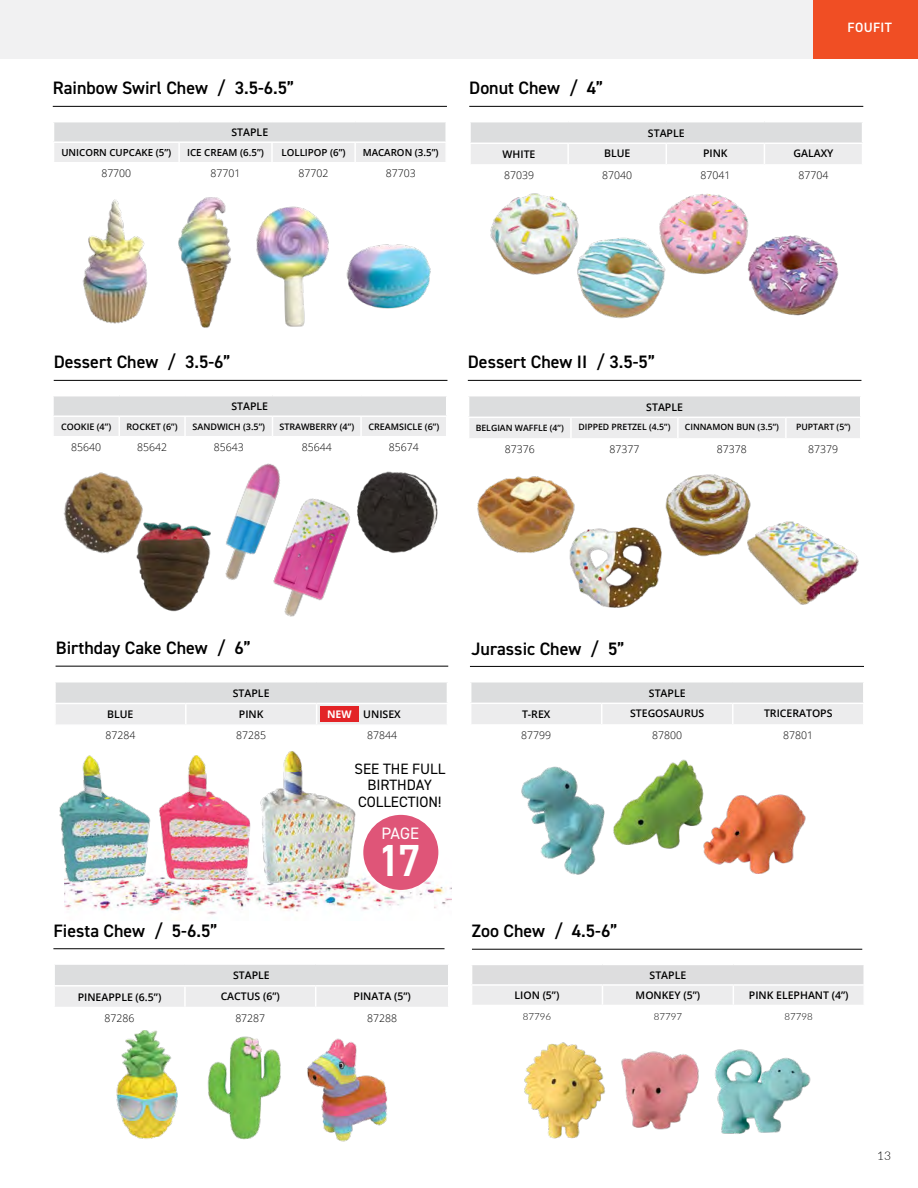
<style>
.page{position:relative;width:918px;height:1188px;background:#fff}
.page>*{position:absolute;margin:0;border:0;box-sizing:border-box;transform-origin:0 0}
.t1{font:600 45px "DIN2014";color:#fff}
.t2{font:600 18px "DIN2014";color:#000}
.t3{font:16.5px "DIN2014";color:#fff}
.t4{font:15px/16.5px "DIN2014";color:#000;text-align:center}
.t5{font:600 13.5px "DIN2014";letter-spacing:.025em;color:#fff}
.t6{font:300 12px "Lato";color:#000}
.t7{font:600 10.5px "Open Sans";color:#000}
.t8{font:300 10.5px "Open Sans";color:#000}
.t9{font:700 10.5px "Open Sans";color:#fff}
.t10{font:600 9.75px "Open Sans";color:#000}
.t11{font:300 9.75px "Lato";color:#000}
.t12{font:600 9px "Open Sans";color:#000}
.t13{font:600 8.7px "Open Sans";color:#000}
</style>
<div class="page">
<div style="left:0;top:0;width:814px;height:58px;background:#f1f1f2"></div>
<div style="left:813px;top:0;width:105px;height:58px;background:#f04e24"></div>
<svg style="left:53px;top:396px;width:393px;height:40px;background:#e5e6e7"></svg>
<hr style="left:54px;top:380px;width:393px;height:1px;background:#000">
<img style="left:63px;top:472px;width:80px;height:82px">
<img style="left:225px;top:463px;width:55px;height:117px">
<img style="left:360px;top:471px;width:78px;height:82px">
<img style="left:256px;top:487px;width:104px;height:130px">
<img style="left:132px;top:518px;width:79px;height:94px">
<img style="left:665px;top:474px;width:86px;height:83px">
<img style="left:572px;top:518px;width:94px;height:90px">
<img style="left:743px;top:503px;width:116px;height:102px">
<img style="left:477px;top:476px;width:100px;height:93px">
<hr style="left:468px;top:380px;width:393px;height:1px;background:#000">
<svg style="left:469px;top:396px;width:391px;height:42px;background:#e5e5e6"></svg>
<hr style="left:469px;top:106px;width:394px;height:1px;background:#000">
<svg style="left:470px;top:122px;width:392px;height:42px;background:#e5e5e6"></svg>
<img style="left:579px;top:237px;width:84px;height:82px">
<img style="left:655px;top:193px;width:93px;height:91px">
<img style="left:490px;top:193px;width:92px;height:89px">
<img style="left:741px;top:224px;width:98px;height:92px">
<svg style="left:54px;top:122px;width:392px;height:40px;background:#e5e5e6"></svg>
<hr style="left:53px;top:106px;width:394px;height:1px;background:#000">
<img style="left:82px;top:199px;width:55px;height:125px">
<img style="left:137px;top:197px;width:91px;height:131px">
<img style="left:228px;top:206px;width:101px;height:121px">
<img style="left:346px;top:244px;width:85px;height:65px">
<img style="left:65px;top:843px;width:386px;height:72px">
<hr style="left:56px;top:666px;width:392px;height:1px;background:#000">
<img style="left:59px;top:755px;width:115px;height:135px">
<img style="left:138px;top:755px;width:96px;height:133px">
<div style="left:363px;top:815px;width:75px;height:75px;background:#df5578;border-radius:50%"></div>
<hr style="left:470px;top:666px;width:394px;height:1px;background:#000">
<svg style="left:471px;top:682px;width:392px;height:42px;background:#e5e5e6"></svg>
<img style="left:627px;top:759px;width:70px;height:90px">
<img style="left:521px;top:766px;width:106px;height:109px">
<img style="left:697px;top:779px;width:109px;height:95px">
<hr style="left:472px;top:949px;width:390px;height:1px;background:#000">
<svg style="left:55px;top:965px;width:393px;height:42px;background:#e5e5e6"></svg>
<hr style="left:53px;top:948px;width:392px;height:1px;background:#000">
<img style="left:207px;top:1036px;width:74px;height:104px">
<img style="left:307px;top:1038px;width:81px;height:104px">
<img style="left:116px;top:1030px;width:62px;height:109px">
<svg style="left:472px;top:965px;width:392px;height:40px;background:#e5e5e6"></svg>
<img style="left:621px;top:1051px;width:78px;height:79px">
<img style="left:524px;top:1042px;width:81px;height:97px">
<img style="left:715px;top:1049px;width:96px;height:85px">
<img style="left:234px;top:751px;width:146px;height:139px">
<svg style="left:55px;top:682px;width:392px;height:42px;background:#e5e5e6"></svg>
<div style="left:320px;top:706px;width:39px;height:15px;background:#e32326"></div>
<p class="t5" style="left:848px;top:19px;width:46px">FOUFIT</p>
<h2 class="t2" style="left:53px;top:76px;width:243px">Rainbow Swirl Chew / 3.5-6.5”</h2>
<h2 class="t2" style="left:469px;top:76px;width:135px">Donut Chew / 4”</h2>
<p class="t7" style="left:232px;top:125px;width:38px">STAPLE</p>
<p class="t7" style="left:648px;top:125px;width:38px">STAPLE</p>
<p class="t10" style="left:61px;top:146px;width:111px">UNICORN CUPCAKE (5”)</p>
<p class="t10" style="left:187px;top:146px;width:78px">ICE CREAM (6.5”)</p>
<p class="t10" style="left:281px;top:146px;width:66px">LOLLIPOP (6”)</p>
<p class="t10" style="left:363px;top:146px;width:78px">MACARON (3.5”)</p>
<p class="t8" style="left:101px;top:166px;width:31px">87700</p>
<p class="t8" style="left:211px;top:166px;width:31px">87701</p>
<p class="t8" style="left:299px;top:166px;width:31px">87702</p>
<p class="t8" style="left:386px;top:166px;width:31px">87703</p>
<p class="t7" style="left:503px;top:147px;width:34px">WHITE</p>
<p class="t7" style="left:604px;top:146px;width:28px">BLUE</p>
<p class="t7" style="left:703px;top:146px;width:26px">PINK</p>
<p class="t7" style="left:794px;top:146px;width:41px">GALAXY</p>
<p class="t8" style="left:504px;top:168px;width:31px">87039</p>
<p class="t8" style="left:602px;top:168px;width:31px">87040</p>
<p class="t8" style="left:700px;top:168px;width:31px">87041</p>
<p class="t8" style="left:798px;top:168px;width:31px">87704</p>
<h2 class="t2" style="left:54px;top:350px;width:178px">Dessert Chew / 3.5-6”</h2>
<h2 class="t2" style="left:468px;top:350px;width:189px">Dessert Chew II / 3.5-5”</h2>
<p class="t7" style="left:646px;top:400px;width:38px">STAPLE</p>
<p class="t13" style="left:476px;top:422px;width:90px">BELGIAN WAFFLE (4”)</p>
<p class="t13" style="left:578px;top:421px;width:94px">DIPPED PRETZEL (4.5”)</p>
<p class="t13" style="left:685px;top:421px;width:96px">CINNAMON BUN (3.5”)</p>
<p class="t13" style="left:796px;top:421px;width:56px">PUPTART (5”)</p>
<p class="t8" style="left:505px;top:442px;width:31px">87376</p>
<p class="t8" style="left:609px;top:442px;width:31px">87377</p>
<p class="t8" style="left:717px;top:442px;width:31px">87378</p>
<p class="t8" style="left:808px;top:442px;width:31px">87379</p>
<p class="t7" style="left:232px;top:399px;width:38px">STAPLE</p>
<p class="t12" style="left:61px;top:420px;width:52px">COOKIE (4”)</p>
<p class="t12" style="left:127px;top:420px;width:53px">ROCKET (6”)</p>
<p class="t12" style="left:192px;top:420px;width:74px">SANDWICH (3.5”)</p>
<p class="t12" style="left:279px;top:420px;width:76px">STRAWBERRY (4”)</p>
<p class="t12" style="left:369px;top:420px;width:72px">CREAMSICLE (6”)</p>
<p class="t8" style="left:71px;top:440px;width:31px">85640</p>
<p class="t8" style="left:137px;top:440px;width:31px">85642</p>
<p class="t8" style="left:214px;top:440px;width:31px">85643</p>
<p class="t8" style="left:302px;top:440px;width:31px">85644</p>
<p class="t8" style="left:389px;top:440px;width:31px">85674</p>
<h2 class="t2" style="left:56px;top:636px;width:196px">Birthday Cake Chew / 6”</h2>
<h2 class="t2" style="left:471px;top:636px;width:154px">Jurassic Chew / 5”</h2>
<p class="t7" style="left:233px;top:686px;width:38px">STAPLE</p>
<p class="t7" style="left:649px;top:686px;width:38px">STAPLE</p>
<p class="t7" style="left:107px;top:707px;width:28px">BLUE</p>
<p class="t7" style="left:239px;top:707px;width:26px">PINK</p>
<p class="t7" style="left:363px;top:707px;width:39px">UNISEX</p>
<p class="t8" style="left:105px;top:728px;width:31px">87284</p>
<p class="t8" style="left:236px;top:728px;width:31px">87285</p>
<p class="t8" style="left:367px;top:728px;width:31px">87844</p>
<p class="t9" style="left:327px;top:706px;width:26px">NEW</p>
<p class="t7" style="left:522px;top:707px;width:30px">T-REX</p>
<p class="t7" style="left:630px;top:706px;width:76px">STEGOSAURUS</p>
<p class="t7" style="left:764px;top:706px;width:70px">TRICERATOPS</p>
<p class="t8" style="left:521px;top:728px;width:31px">87799</p>
<p class="t8" style="left:652px;top:728px;width:31px">87800</p>
<p class="t8" style="left:783px;top:728px;width:31px">87801</p>
<h3 class="t4" style="left:354px;top:760px;width:92px">SEE THE FULL<br>BIRTHDAY<br>COLLECTION!</h3>
<h1 class="t1" style="left:378px;top:830px;width:45px">17</h1>
<h3 class="t3" style="left:382px;top:823px;width:39px">PAGE</h3>
<h2 class="t2" style="left:53px;top:919px;width:166px">Fiesta Chew / 5-6.5”</h2>
<h2 class="t2" style="left:472px;top:919px;width:147px">Zoo Chew / 4.5-6”</h2>
<p class="t7" style="left:233px;top:968px;width:38px">STAPLE</p>
<p class="t7" style="left:650px;top:968px;width:38px">STAPLE</p>
<p class="t7" style="left:78px;top:990px;width:85px">PINEAPPLE (6.5”)</p>
<p class="t7" style="left:221px;top:989px;width:61px">CACTUS (6”)</p>
<p class="t7" style="left:354px;top:989px;width:59px">PINATA (5”)</p>
<p class="t8" style="left:105px;top:1011px;width:31px">87286</p>
<p class="t8" style="left:235px;top:1011px;width:31px">87287</p>
<p class="t8" style="left:367px;top:1011px;width:31px">87288</p>
<p class="t7" style="left:515px;top:988px;width:46px">LION (5”)</p>
<p class="t7" style="left:636px;top:988px;width:66px">MONKEY (5”)</p>
<p class="t7" style="left:749px;top:988px;width:101px">PINK ELEPHANT (4”)</p>
<p class="t11" style="left:523px;top:1009px;width:30px">87796</p>
<p class="t11" style="left:654px;top:1009px;width:30px">87797</p>
<p class="t11" style="left:785px;top:1009px;width:30px">87798</p>
<p class="t6" style="left:877px;top:1147px;width:15px">13</p>
</div>
